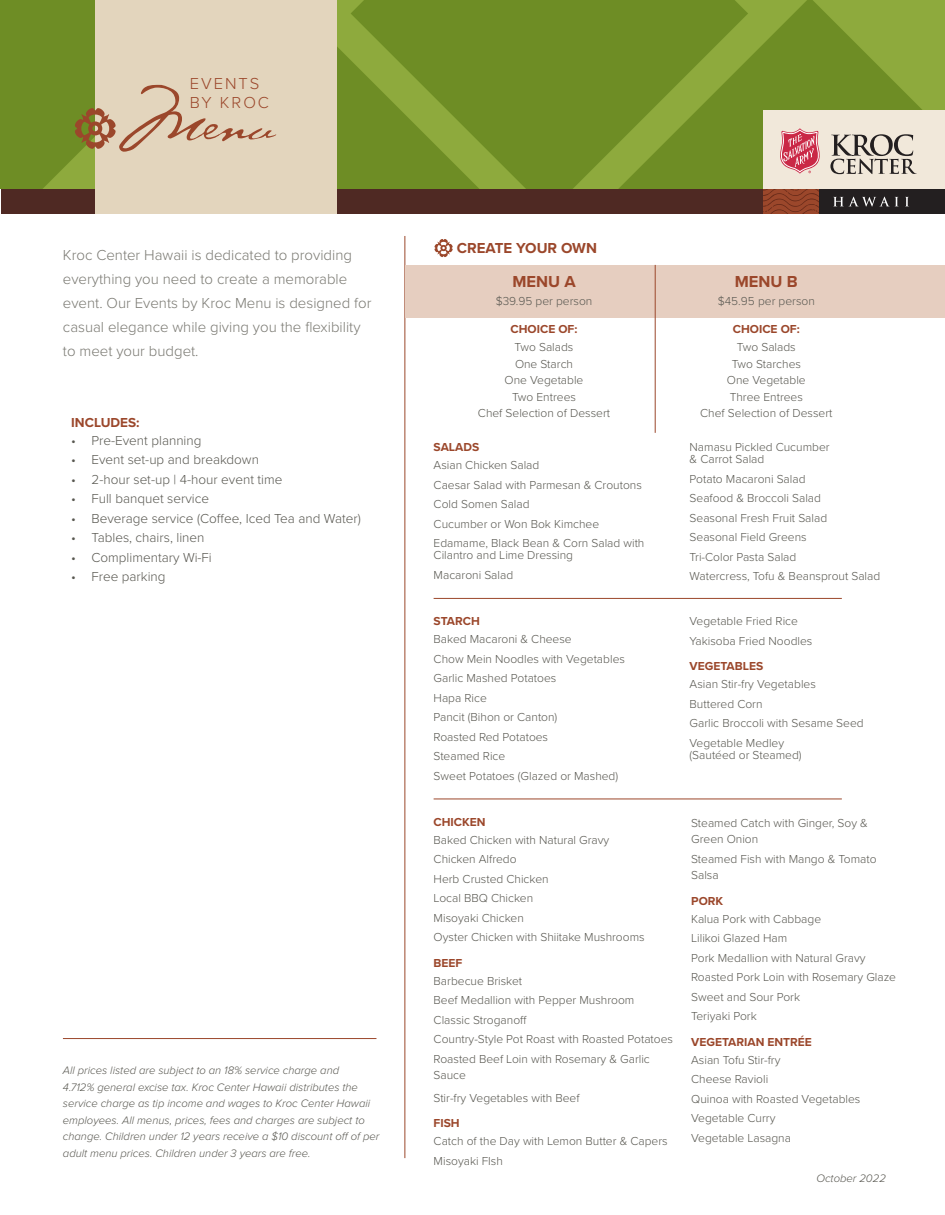
<style>
.page{position:relative;width:945px;height:1215px;background:#fff}
.page>*{position:absolute;margin:0;border:0;box-sizing:border-box;transform-origin:0 0}
.t1{font:64.5px "Cezanne";color:#9b472b}
.t2{font:300 16.5px/19.5px "Proxima Nova";letter-spacing:.12em;color:#9b472b}
.t3{font:700 16.5px "Proxima Nova";color:#9b472b}
.t4{font:300 15px/24px "Proxima Nova";color:#7a7972}
.t5{font:700 15px "Proxima Nova";color:#9b472b}
.t6{font:300 13.5px "Proxima Nova";color:#585750}
.t7{font:700 13.5px "Proxima Nova";color:#9b472b}
.t8{font:300 12px/19.5px "Proxima Nova";color:#585750}
.t9{font:700 12px "Proxima Nova";color:#9b472b}
.t10{font:italic 300 11.25px/16.5px "Proxima Nova";color:#585750}
</style>
<div class="page">
<div style="left:1px;top:184px;width:915px;height:30px;background:#4f2923"></div>
<div style="left:487px;top:0;width:124px;height:189px;background:#6e8d25"></div>
<svg style="left:337px;top:0;width:150px;height:189px;background:#76942b"></svg>
<svg style="left:611px;top:0;width:334px;height:189px;background:#78962d"></svg>
<div style="left:95px;top:0;width:242px;height:214px;background:#e3d5bd"></div>
<svg style="left:763px;top:189px;width:56px;height:25px"></svg>
<div style="left:819px;top:189px;width:126px;height:25px;background:#231f20"></div>
<div style="left:763px;top:110px;width:182px;height:79px;background:#f1e8da"></div>
<svg style="left:830px;top:134px;width:87px;height:40px"></svg>
<svg style="left:780px;top:128px;width:40px;height:46px"></svg>
<svg style="left:833px;top:197px;width:76px;height:10px"></svg>
<svg style="left:0;top:0;width:116px;height:189px"></svg>
<hr style="left:434px;top:598px;width:408px;height:1px;background:#9b472b">
<hr style="left:63px;top:1038px;width:313px;height:1px;background:#9b472b">
<hr style="left:405px;top:236px;width:1px;height:922px;background:#9b472b">
<div style="left:405px;top:265px;width:540px;height:52px;background:#e6cec0"></div>
<hr style="left:655px;top:265px;width:1px;height:168px;background:#9b472b">
<svg style="left:435px;top:239px;width:18px;height:18px"></svg>
<hr style="left:434px;top:799px;width:408px;height:1px;background:#9b472b">
<h2 class="t2" style="left:190px;top:73px;width:81px">EVENTS<br>BY KROC</h2>
<h1 class="t1" style="left:116px;top:79px;width:161px">Menu</h1>
<p class="t4" style="left:63px;top:242px;width:310px">Kroc Center Hawaii is dedicated to providing everything you need to create a memorable event. Our Events by Kroc Menu is designed for casual elegance while giving you the flexibility to meet your budget.</p>
<p class="t7" style="left:71px;top:412px;width:70px">INCLUDES:</p>
<p class="t6" style="left:71px;top:430px;width:132px">• Pre-Event planning</p>
<p class="t6" style="left:71px;top:450px;width:189px">• Event set-up and breakdown</p>
<p class="t6" style="left:71px;top:469px;width:213px">• 2-hour set-up | 4-hour event time</p>
<p class="t6" style="left:71px;top:489px;width:139px">• Full banquet service</p>
<p class="t6" style="left:71px;top:508px;width:291px">• Beverage service (Coffee, Iced Tea and Water)</p>
<p class="t6" style="left:71px;top:528px;width:135px">• Tables, chairs, linen</p>
<p class="t6" style="left:71px;top:547px;width:142px">• Complimentary Wi-Fi</p>
<p class="t6" style="left:71px;top:567px;width:96px">• Free parking</p>
<p class="t10" style="left:63px;top:1061px;width:318px">All prices listed are subject to an 18% service charge and<br>4.712% general excise tax. Kroc Center Hawaii distributes the service charge as tip income and wages to Kroc Center Hawaii employees. All menus, prices, fees and charges are subject to change. Children under 12 years receive a $10 discount off of per adult menu prices. Children under 3 years are free.</p>
<p class="t5" style="left:457px;top:237px;width:142px">CREATE YOUR OWN</p>
<h2 class="t3" style="left:512px;top:269px;width:65px">MENU A</h2>
<p class="t8" style="left:496px;top:291px;width:98px">$39.95 per person</p>
<p class="t9" style="left:511px;top:320px;width:68px">CHOICE OF:</p>
<p class="t8" style="left:478px;top:339px;width:134px;line-height:16.5px;text-align:center">Two Salads<br>One Starch<br>One Vegetable<br>Two Entrees<br>Chef Selection of Dessert</p>
<p class="t9" style="left:434px;top:439px;width:47px">SALADS</p>
<p class="t8" style="left:434px;top:455px;width:212px">Asian Chicken Salad<br>Caesar Salad with Parmesan &amp; Croutons<br>Cold Somen Salad<br>Cucumber or Won Bok Kimchee<br>Edamame, Black Bean &amp; Corn Salad with</p>
<p class="t8" style="left:434px;top:545px;width:141px">Cilantro and Lime Dressing<br>Macaroni Salad</p>
<p class="t9" style="left:434px;top:612px;width:48px">STARCH</p>
<p class="t8" style="left:434px;top:629px;width:193px">Baked Macaroni &amp; Cheese<br>Chow Mein Noodles with Vegetables<br>Garlic Mashed Potatoes<br>Hapa Rice<br>Pancit (Bihon or Canton)<br>Roasted Red Potatoes<br>Steamed Rice<br>Sweet Potatoes (Glazed or Mashed)</p>
<p class="t9" style="left:434px;top:813px;width:53px">CHICKEN</p>
<p class="t8" style="left:434px;top:830px;width:213px">Baked Chicken with Natural Gravy<br>Chicken Alfredo<br>Herb Crusted Chicken<br>Local BBQ Chicken<br>Misoyaki Chicken<br>Oyster Chicken with Shiitake Mushrooms</p>
<p class="t9" style="left:434px;top:954px;width:30px">BEEF</p>
<p class="t8" style="left:434px;top:971px;width:241px">Barbecue Brisket<br>Beef Medallion with Pepper Mushroom<br>Classic Stroganoff<br>Country-Style Pot Roast with Roasted Potatoes<br>Roasted Beef Loin with Rosemary &amp; Garlic</p>
<p class="t8" style="left:434px;top:1064px;width:148px;line-height:22.5px">Sauce<br>Stir-fry Vegetables with Beef</p>
<p class="t9" style="left:434px;top:1114px;width:28px">FISH</p>
<p class="t8" style="left:434px;top:1131px;width:236px">Catch of the Day with Lemon Butter &amp; Capers<br>Misoyaki FIsh</p>
<h2 class="t3" style="left:735px;top:269px;width:64px">MENU B</h2>
<p class="t8" style="left:718px;top:291px;width:99px">$45.95 per person</p>
<p class="t9" style="left:733px;top:320px;width:68px">CHOICE OF:</p>
<p class="t8" style="left:700px;top:339px;width:134px;line-height:16.5px;text-align:center">Two Salads<br>Two Starches<br>One Vegetable<br>Three Entrees<br>Chef Selection of Dessert</p>
<p class="t8" style="left:690px;top:441px;width:142px;line-height:12px">Namasu Pickled Cucumber &amp; Carrot Salad</p>
<p class="t8" style="left:690px;top:469px;width:192px">Potato Macaroni Salad<br>Seafood &amp; Broccoli Salad<br>Seasonal Fresh Fruit Salad<br>Seasonal Field Greens<br>Tri-Color Pasta Salad<br>Watercress, Tofu &amp; Beansprout Salad</p>
<p class="t8" style="left:690px;top:611px;width:124px">Vegetable Fried Rice<br>Yakisoba Fried Noodles</p>
<p class="t9" style="left:690px;top:658px;width:75px">VEGETABLES</p>
<p class="t8" style="left:690px;top:674px;width:176px">Asian Stir-fry Vegetables<br>Buttered Corn<br>Garlic Broccoli with Sesame Seed<br>Vegetable Medley</p>
<p class="t8" style="left:690px;top:745px;width:114px">(Sautéed or Steamed)</p>
<p class="t8" style="left:691px;top:814px;width:178px;line-height:16.5px">Steamed Catch with Ginger, Soy &amp;<br>Green Onion</p>
<p class="t8" style="left:691px;top:850px;width:187px;line-height:16.5px">Steamed Fish with Mango &amp; Tomato<br>Salsa</p>
<p class="t9" style="left:691px;top:892px;width:34px">PORK</p>
<p class="t8" style="left:691px;top:908px;width:206px">Kalua Pork with Cabbage<br>Lilikoi Glazed Ham<br>Pork Medallion with Natural Gravy<br>Roasted Pork Loin with Rosemary Glaze<br>Sweet and Sour Pork<br>Teriyaki Pork</p>
<p class="t9" style="left:691px;top:1033px;width:122px">VEGETARIAN ENTRÉE</p>
<p class="t8" style="left:691px;top:1049px;width:171px">Asian Tofu Stir-fry<br>Cheese Ravioli<br>Quinoa with Roasted Vegetables<br>Vegetable Curry<br>Vegetable Lasagna</p>
<p class="t10" style="left:816px;top:1169px;width:71px">October 2022</p>
</div>
